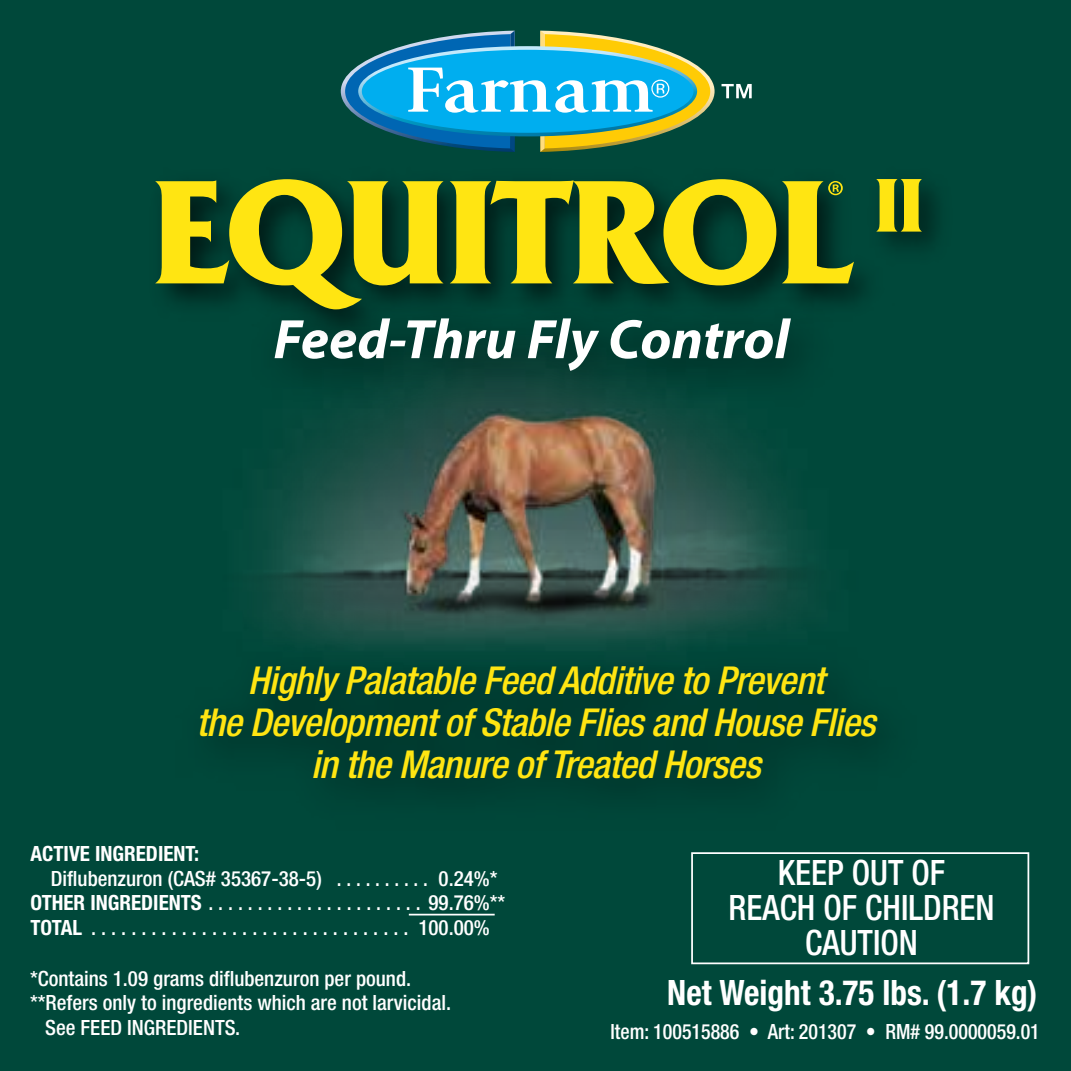
<style>
.page{position:relative;width:1071px;height:1071px;background:#fff}
.page>*{position:absolute;margin:0;border:0;box-sizing:border-box;transform-origin:0 0}
.t1{font:700 147px "Friz Quadrata Std";letter-spacing:-.035em;color:#ffe512}
.t2{font:italic 700 56px "Myriad Pro";color:#fff}
.t3{font:italic 500 condensed 38.5px/42px "Helvetica Neue";letter-spacing:-.02em;color:#ffe512;text-align:center}
.t4{font:500 condensed 35px/35px "Helvetica Neue";color:#fff;text-align:center;scale:.95 1}
.t5{font:700 condensed 35px "Helvetica Neue";color:#fff;scale:.95 1}
.t6{font:500 condensed 21px/24.5px "Helvetica Neue";color:#fff}
.t7{font:500 condensed 21px "Helvetica Neue";color:#fff;scale:.95 1}
.t8{font:700 condensed 21px "Helvetica Neue";color:#fff}
.s1{font-weight:700}
</style>
<div class="page">
<img style="left:0;top:0;width:1071px;height:1071px">
<img style="left:154px;top:618px;width:786px;height:231px">
<img style="left:231px;top:361px;width:623px;height:74px">
<div style="left:691px;top:852px;width:338px;height:112px;border:2px solid #fff"></div>
<hr style="left:409px;top:914px;width:86px;height:1px;background:#fff">
<svg style="left:341px;top:31px;width:374px;height:55px;background:#3c9aa5"></svg>
<svg style="left:722px;top:84px;width:30px;height:2px"></svg>
<img style="left:129px;top:86px;width:834px;height:275px">
<svg style="left:828px;top:181px;width:15px;height:14px"></svg>
<h1 class="t1" style="left:149px;top:142px;width:777px">EQUITROL <sup>II</sup></h1>
<h2 class="t2" style="left:274px;top:303px;width:517px">Feed-Thru Fly Control</h2>
<h3 class="t3" style="left:197px;top:659px;width:681px">Highly Palatable Feed Additive to Prevent<br>the Development of Stable Flies and House Flies in the Manure of Treated Horses</h3>
<p class="t8" style="left:31px;top:841px;width:170px">ACTIVE INGREDIENT:</p>
<p class="t6" style="left:31px;top:866px;width:476px;text-indent:20px">Diflubenzuron (CAS# 35367-38-5) . . . . . . . . . . 0.24%*<br><span class="s1">OTHER INGREDIENTS</span> . . . . . . . . . . . . . . . . . . . . . . 99.76%**<br><span class="s1">TOTAL</span> . . . . . . . . . . . . . . . . . . . . . . . . . . . . . . . . 100.00%</p>
<p class="t6" style="left:30px;top:966px;width:383px">*Contains 1.09 grams diflubenzuron per pound.</p>
<p class="t6" style="left:30px;top:990px;width:423px">**Refers only to ingredients which are not larvicidal.</p>
<p class="t6" style="left:45px;top:1015px;width:196px">See FEED INGREDIENTS.</p>
<p class="t7" style="left:610px;top:1019px;width:453px">Item: 100515886 • Art: 201307 • RM# 99.0000059.01</p>
<h3 class="t4" style="left:729px;top:855px;width:281px">KEEP OUT OF<br>REACH OF CHILDREN<br>CAUTION</h3>
<h3 class="t5" style="left:667px;top:971px;width:391px">Net Weight 3.75 lbs. (1.7 kg)</h3>
</div>
